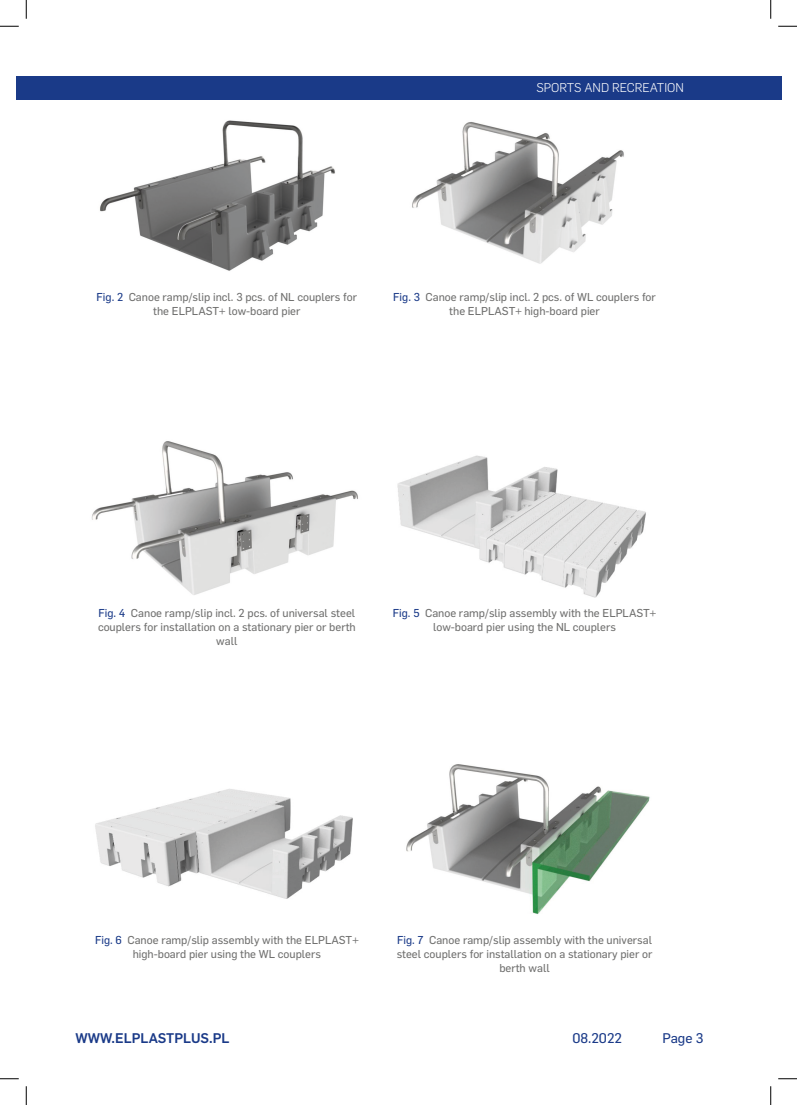
<style>
.page{position:relative;width:797px;height:1105px;background:#fff}
.page>*{position:absolute;margin:0;border:0;box-sizing:border-box;transform-origin:0 0}
.t1{font:500 13.75px "Flama";color:#1a3a88}
.t2{font:13.75px "Flama Basic";color:#1a3a88}
.t3{font:300 12.5px "Flama";color:#fff}
.TABELA_opisz_nad_tab{font:11.25px/13.8px "Flama Basic";color:#70706f;text-align:center}
.s1{color:#1a3a88}
</style>
<div class="page">
<div style="left:16px;top:76px;width:765px;height:23px;background:#1a3a88"></div>
<img style="left:100px;top:120px;width:235px;height:151px">
<img style="left:91px;top:441px;width:267px;height:154px">
<img style="left:95px;top:789px;width:258px;height:110px">
<img style="left:412px;top:122px;width:212px;height:142px">
<img style="left:397px;top:455px;width:249px;height:143px">
<img style="left:406px;top:764px;width:244px;height:150px">
<svg style="left:0;top:25px;width:19px;height:2px"></svg>
<svg style="left:778px;top:25px;width:19px;height:2px"></svg>
<svg style="left:0;top:1078px;width:19px;height:1px"></svg>
<svg style="left:778px;top:1078px;width:19px;height:1px"></svg>
<svg style="left:25px;top:0;width:2px;height:19px"></svg>
<svg style="left:25px;top:1086px;width:2px;height:19px"></svg>
<svg style="left:770px;top:0;width:1px;height:19px"></svg>
<svg style="left:770px;top:1086px;width:1px;height:19px"></svg>
<p class="t3" style="left:536px;top:79px;width:149px">SPORTS AND RECREATION</p>
<p class="TABELA_opisz_nad_tab" style="left:97px;top:290px;width:262px"><span class="s1">Fig. 2</span> Canoe ramp/slip incl. 3 pcs. of NL couplers for the ELPLAST+ low-board pier</p>
<p class="TABELA_opisz_nad_tab" style="left:393px;top:290px;width:264px"><span class="s1">Fig. 3</span> Canoe ramp/slip incl. 2 pcs. of WL couplers for the ELPLAST+ high-board pier</p>
<p class="TABELA_opisz_nad_tab" style="left:98px;top:605px;width:259px"><span class="s1">Fig. 4</span> Canoe ramp/slip incl. 2 pcs. of universal steel couplers for installation on a stationary pier or berth wall</p>
<p class="TABELA_opisz_nad_tab" style="left:393px;top:605px;width:265px"><span class="s1">Fig. 5</span> Canoe ramp/slip assembly with the ELPLAST+ low-board pier using the NL couplers</p>
<p class="TABELA_opisz_nad_tab" style="left:95px;top:933px;width:265px"><span class="s1">Fig. 6</span> Canoe ramp/slip assembly with the ELPLAST+ high-board pier using the WL couplers</p>
<p class="TABELA_opisz_nad_tab" style="left:396px;top:933px;width:257px"><span class="s1">Fig. 7</span> Canoe ramp/slip assembly with the universal steel couplers for installation on a stationary pier or berth wall</p>
<p class="t1" style="left:76px;top:1028px;width:155px">WWW.ELPLASTPLUS.PL</p>
<p class="t2" style="left:572px;top:1028px;width:51px">08.2022</p>
<p class="t2" style="left:662px;top:1028px;width:43px">Page 3</p>
</div>
